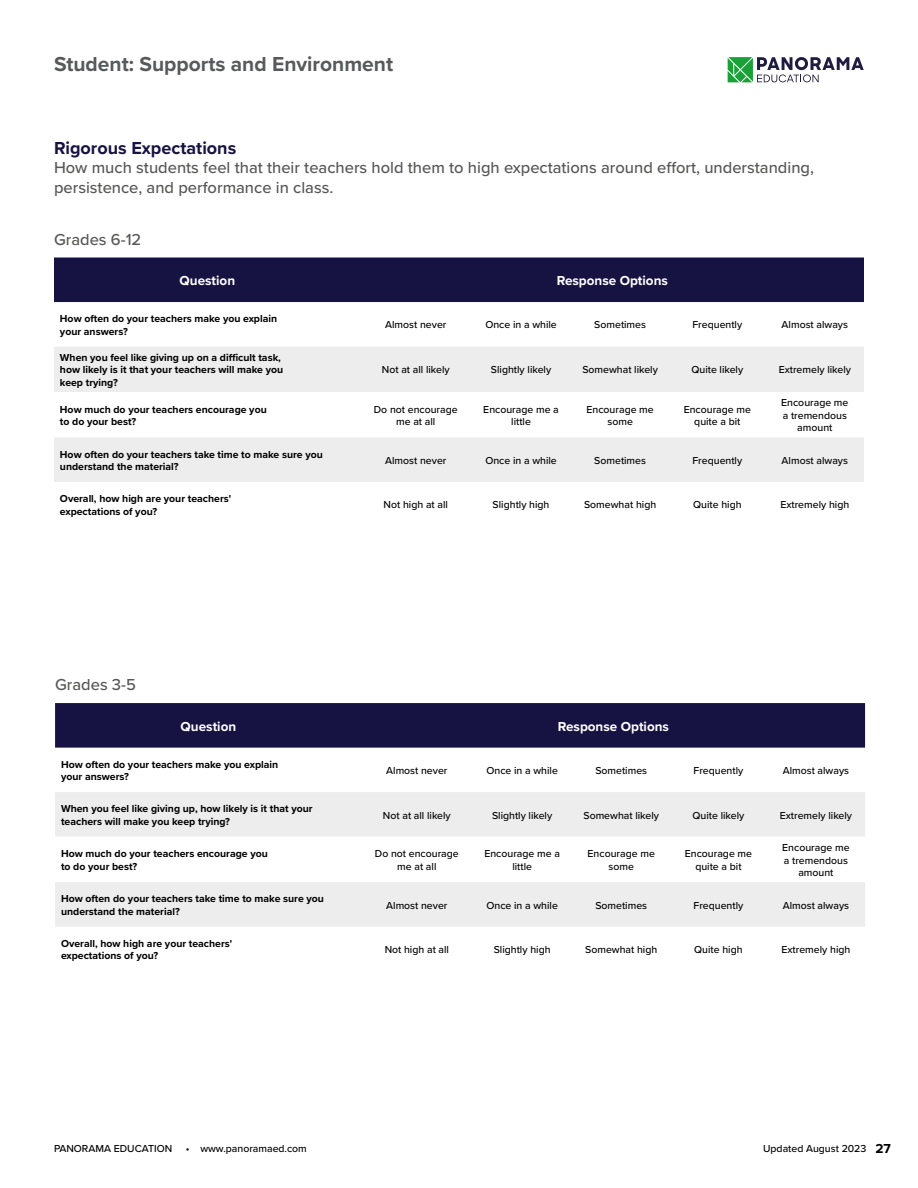
<style>
.page{position:relative;width:918px;height:1188px;background:#fff}
.page>*{position:absolute;margin:0;border:0;box-sizing:border-box;transform-origin:0 0}
.t1{font:700 21px "Proxima Nova";color:#58595b}
.t2{font:700 18px "Proxima Nova";color:#161242}
.t3{font:500 16.5px/19.8px "Proxima Nova";color:#575756}
.t4{font:700 13.5px "Proxima Nova";color:#fff}
.t5{font:500 10.5px/12.6px "Proxima Nova";color:#000;text-align:center}
.t6{font:700 10.5px/12.6px "Proxima Nova";color:#000}
.s1{font-weight:700;font-size:13.5px}
</style>
<div class="page">
<svg style="left:728px;top:57px;width:136px;height:25px"></svg>
<div style="left:54px;top:258px;width:810px;height:44px;background:#161242"></div>
<svg style="left:54px;top:347px;width:810px;height:135px;fill:#ededed"></svg>
<div style="left:55px;top:703px;width:810px;height:45px;background:#161242"></div>
<svg style="left:55px;top:792px;width:810px;height:135px;fill:#ededed"></svg>
<h1 class="t1" style="left:54px;top:48px;width:341px">Student: Supports and Environment</h1>
<h2 class="t2" style="left:54px;top:134px;width:184px">Rigorous Expectations</h2>
<h3 class="t3" style="left:54px;top:157px;width:762px">How much students feel that their teachers hold them to high expectations around effort, understanding, persistence, and performance in class.</h3>
<h3 class="t3" style="left:54px;top:229px;width:89px">Grades 6-12</h3>
<p class="t4" style="left:180px;top:271px;width:57px">Question</p>
<p class="t4" style="left:557px;top:271px;width:113px">Response Options</p>
<p class="t6" style="left:60px;top:312px;width:219px">How often do your teachers make you explain your answers?</p>
<p class="t5" style="left:385px;top:318px;width:63px">Almost never</p>
<p class="t5" style="left:485px;top:318px;width:73px">Once in a while</p>
<p class="t5" style="left:594px;top:318px;width:53px">Sometimes</p>
<p class="t5" style="left:692px;top:318px;width:51px">Frequently</p>
<p class="t5" style="left:782px;top:318px;width:68px">Almost always</p>
<p class="t6" style="left:60px;top:351px;width:225px">When you feel like giving up on a difficult task, how likely is it that your teachers will make you keep trying?</p>
<p class="t5" style="left:382px;top:363px;width:69px">Not at all likely</p>
<p class="t5" style="left:491px;top:363px;width:62px">Slightly likely</p>
<p class="t5" style="left:582px;top:363px;width:77px">Somewhat likely</p>
<p class="t5" style="left:692px;top:363px;width:53px">Quite likely</p>
<p class="t5" style="left:779px;top:363px;width:74px">Extremely likely</p>
<p class="t6" style="left:60px;top:403px;width:208px">How much do your teachers encourage you to do your best?</p>
<p class="t5" style="left:374px;top:402px;width:85px">Do not encourage me at all</p>
<p class="t5" style="left:483px;top:402px;width:77px">Encourage me a little</p>
<p class="t5" style="left:587px;top:402px;width:69px">Encourage me some</p>
<p class="t5" style="left:684px;top:402px;width:69px">Encourage me quite a bit</p>
<p class="t5" style="left:781px;top:396px;width:69px">Encourage me a tremendous amount</p>
<p class="t6" style="left:60px;top:448px;width:264px">How often do your teachers take time to make sure you understand the material?</p>
<p class="t5" style="left:385px;top:454px;width:63px">Almost never</p>
<p class="t5" style="left:485px;top:454px;width:73px">Once in a while</p>
<p class="t5" style="left:594px;top:454px;width:53px">Sometimes</p>
<p class="t5" style="left:692px;top:454px;width:51px">Frequently</p>
<p class="t5" style="left:782px;top:454px;width:68px">Almost always</p>
<p class="t6" style="left:60px;top:492px;width:173px">Overall, how high are your teachers' expectations of you?</p>
<p class="t5" style="left:384px;top:498px;width:66px">Not high at all</p>
<p class="t5" style="left:493px;top:498px;width:58px">Slightly high</p>
<p class="t5" style="left:584px;top:498px;width:74px">Somewhat high</p>
<p class="t5" style="left:693px;top:498px;width:50px">Quite high</p>
<p class="t5" style="left:780px;top:498px;width:70px">Extremely high</p>
<h3 class="t3" style="left:55px;top:674px;width:82px">Grades 3-5</h3>
<p class="t4" style="left:181px;top:716px;width:57px">Question</p>
<p class="t4" style="left:558px;top:716px;width:113px">Response Options</p>
<p class="t6" style="left:61px;top:758px;width:219px">How often do your teachers make you explain your answers?</p>
<p class="t5" style="left:386px;top:764px;width:63px">Almost never</p>
<p class="t5" style="left:486px;top:764px;width:73px">Once in a while</p>
<p class="t5" style="left:595px;top:764px;width:53px">Sometimes</p>
<p class="t5" style="left:694px;top:764px;width:51px">Frequently</p>
<p class="t5" style="left:783px;top:764px;width:68px">Almost always</p>
<p class="t6" style="left:61px;top:802px;width:253px">When you feel like giving up, how likely is it that your teachers will make you keep trying?</p>
<p class="t5" style="left:383px;top:808px;width:69px">Not at all likely</p>
<p class="t5" style="left:492px;top:808px;width:62px">Slightly likely</p>
<p class="t5" style="left:584px;top:808px;width:77px">Somewhat likely</p>
<p class="t5" style="left:693px;top:808px;width:53px">Quite likely</p>
<p class="t5" style="left:780px;top:808px;width:74px">Extremely likely</p>
<p class="t6" style="left:61px;top:847px;width:208px">How much do your teachers encourage you to do your best?</p>
<p class="t5" style="left:375px;top:847px;width:85px">Do not encourage me at all</p>
<p class="t5" style="left:484px;top:847px;width:77px">Encourage me a little</p>
<p class="t5" style="left:588px;top:847px;width:69px">Encourage me some</p>
<p class="t5" style="left:685px;top:847px;width:69px">Encourage me quite a bit</p>
<p class="t5" style="left:782px;top:841px;width:69px">Encourage me a tremendous amount</p>
<p class="t6" style="left:61px;top:892px;width:264px">How often do your teachers take time to make sure you understand the material?</p>
<p class="t5" style="left:386px;top:898px;width:63px">Almost never</p>
<p class="t5" style="left:486px;top:898px;width:73px">Once in a while</p>
<p class="t5" style="left:595px;top:898px;width:53px">Sometimes</p>
<p class="t5" style="left:694px;top:898px;width:51px">Frequently</p>
<p class="t5" style="left:783px;top:898px;width:68px">Almost always</p>
<p class="t6" style="left:61px;top:937px;width:173px">Overall, how high are your teachers' expectations of you?</p>
<p class="t5" style="left:385px;top:943px;width:66px">Not high at all</p>
<p class="t5" style="left:494px;top:943px;width:58px">Slightly high</p>
<p class="t5" style="left:585px;top:943px;width:74px">Somewhat high</p>
<p class="t5" style="left:694px;top:943px;width:50px">Quite high</p>
<p class="t5" style="left:781px;top:943px;width:70px">Extremely high</p>
<p class="t5" style="left:54px;top:1142px;width:120px">PANORAMA EDUCATION</p>
<p class="t5" style="left:186px;top:1142px;width:123px">• www.panoramaed.com</p>
<p class="t5" style="left:763px;top:1142px;width:129px">Updated August 2023 <span class="s1">27</span></p>
</div>
